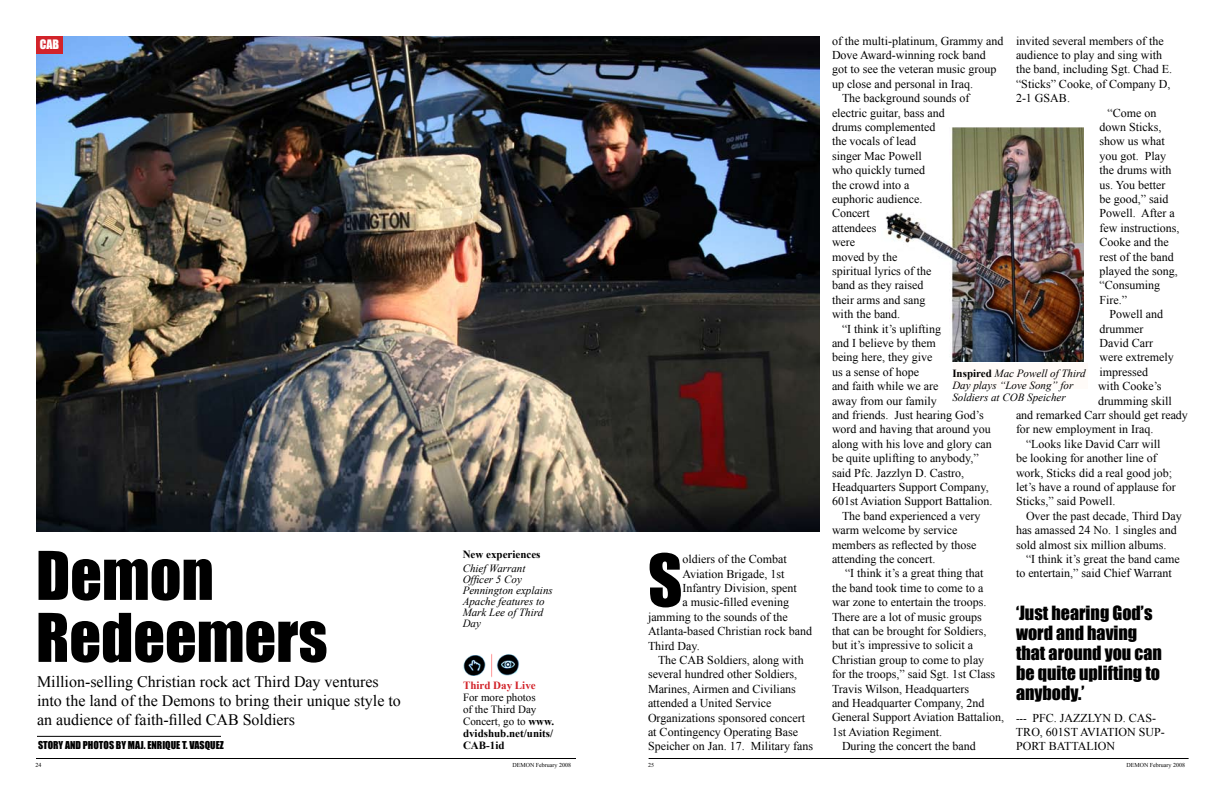
<style>
.page{position:relative;width:1224px;height:792px;background:#fff}
.page>*{position:absolute;margin:0;border:0;box-sizing:border-box;transform-origin:0 0}
.t1{font:66.6px "Impact";color:#000}
.t2{font:62px/62px "Impact";color:#000}
.t3{font:18px/20px "Impact";color:#000}
.t4{font:16px/19.2px "Times New Roman";color:#000}
.t5{font:12px/14.4px "Times New Roman";color:#000}
.t6{font:12px "Impact";color:#fff}
.t7{font:italic 11px/11px "Times New Roman";color:#000}
.t8{font:11px/12px "Times New Roman";color:#000}
.t9{font:700 11px "Times New Roman";color:#010101}
.t10{font:700 11px "Times New Roman";color:#d2232a}
.t11{font:10px "Impact";color:#000}
.t12{font:6px "Times New Roman";color:#000}
.s1{font-weight:700}
.s2{font-weight:700;font-style:normal}
.s3{font-size:11px}
</style>
<div class="page">
<img style="left:885px;top:128px;width:199px;height:233px">
<hr style="left:36px;top:758px;width:540px;height:1px;background:#000">
<hr style="left:649px;top:758px;width:540px;height:1px;background:#000">
<img style="left:36px;top:36px;width:784px;height:496px">
<hr style="left:37px;top:736px;width:184px;height:1px;background:#000">
<div style="left:953px;top:363px;width:135px;height:26px;background:#fffbf8"></div>
<img style="left:462px;top:654px;width:58px;height:23px">
<div style="left:36px;top:36px;width:27px;height:17px;background:#d2232a"></div>
<p class="t6" style="left:40px;top:35px;width:21px">CAB</p>
<h2 class="t2" style="left:36px;top:543px;width:293px">Demon<br>Redeemers</h2>
<h3 class="t4" style="left:37px;top:671px;width:365px">Million-selling Christian rock act Third Day ventures into the land of the Demons to bring their unique style to an audience of faith-filled CAB Soldiers</h3>
<p class="t11" style="left:38px;top:738px;width:187px">STORY AND PHOTOS BY MAJ. ENRIQUE T. VASQUEZ</p>
<p class="t9" style="left:463px;top:547px;width:79px">New experiences</p>
<p class="t7" style="left:463px;top:563px;width:92px">Chief Warrant<br>Officer 5 Coy<br>Pennington explains<br>Apache features to<br>Mark Lee of Third<br>Day</p>
<p class="t10" style="left:463px;top:677px;width:74px">Third Day Live</p>
<p class="t8" style="left:463px;top:691px;width:93px">For more photos<br>of the Third Day<br>Concert, go to <span class="s1">www. dvidshub.net/units/<br>CAB-1id</span></p>
<h1 class="t1" style="left:648px;top:529px;width:36px">S</h1>
<p class="t5" style="left:682px;top:552px;width:106px">oldiers of the Combat</p>
<p class="t5" style="left:682px;top:566px;width:104px">Aviation Brigade, 1st</p>
<p class="t5" style="left:682px;top:581px;width:116px">Infantry Division, spent</p>
<p class="t5" style="left:682px;top:595px;width:108px">a music-filled evening</p>
<p class="t5" style="left:648px;top:609px;width:141px">jamming to the sounds of the</p>
<p class="t5" style="left:648px;top:624px;width:166px">Atlanta-based Christian rock band</p>
<p class="t5" style="left:648px;top:638px;width:53px">Third Day.</p>
<p class="t5" style="left:658px;top:653px;width:147px">The CAB Soldiers, along with</p>
<p class="t5" style="left:648px;top:667px;width:151px">several hundred other Soldiers,</p>
<p class="t5" style="left:648px;top:681px;width:149px">Marines, Airmen and Civilians</p>
<p class="t5" style="left:648px;top:696px;width:125px">attended a United Service</p>
<p class="t5" style="left:648px;top:710px;width:159px">Organizations sponsored concert</p>
<p class="t5" style="left:648px;top:725px;width:152px">at Contingency Operating Base</p>
<p class="t5" style="left:648px;top:739px;width:167px">Speicher on Jan. 17. Military fans</p>
<p class="t5" style="left:1016px;top:33px;width:149px">invited several members of the</p>
<p class="t5" style="left:1016px;top:48px;width:148px">audience to play and sing with</p>
<p class="t5" style="left:1016px;top:62px;width:157px">the band, including Sgt. Chad E.</p>
<p class="t5" style="left:1016px;top:76px;width:156px">“Sticks” Cooke, of Company D,</p>
<p class="t5" style="left:1016px;top:91px;width:55px">2-1 GSAB.</p>
<p class="t5" style="left:1108px;top:105px;width:50px">“Come on</p>
<p class="t5" style="left:1100px;top:120px;width:64px">down Sticks,</p>
<p class="t5" style="left:1100px;top:134px;width:67px">show us what</p>
<p class="t5" style="left:1100px;top:148px;width:68px">you got. Play</p>
<p class="t5" style="left:1100px;top:163px;width:73px">the drums with</p>
<p class="t5" style="left:1100px;top:177px;width:68px">us. You better</p>
<p class="t5" style="left:1100px;top:192px;width:70px">be good,” said</p>
<p class="t5" style="left:1100px;top:206px;width:77px">Powell. After a</p>
<p class="t5" style="left:1100px;top:220px;width:81px">few instructions,</p>
<p class="t5" style="left:1100px;top:235px;width:71px">Cooke and the</p>
<p class="t5" style="left:1100px;top:249px;width:76px">rest of the band</p>
<p class="t5" style="left:1100px;top:264px;width:80px">played the song,</p>
<p class="t5" style="left:1100px;top:278px;width:62px">“Consuming</p>
<p class="t5" style="left:1100px;top:292px;width:29px">Fire.”</p>
<p class="t5" style="left:1110px;top:307px;width:55px">Powell and</p>
<p class="t5" style="left:1100px;top:321px;width:45px">drummer</p>
<p class="t5" style="left:1100px;top:336px;width:55px">David Carr</p>
<p class="t5" style="left:1100px;top:350px;width:76px">were extremely</p>
<p class="t5" style="left:1100px;top:364px;width:50px">impressed</p>
<p class="t5" style="left:1098px;top:379px;width:65px">with Cooke’s</p>
<p class="t5" style="left:1098px;top:393px;width:75px">drumming skill</p>
<p class="t5" style="left:1016px;top:408px;width:173px">and remarked Carr should get ready</p>
<p class="t5" style="left:1016px;top:422px;width:139px">for new employment in Iraq.</p>
<p class="t5" style="left:1026px;top:436px;width:136px">“Looks like David Carr will</p>
<p class="t5" style="left:1016px;top:451px;width:142px">be looking for another line of</p>
<p class="t5" style="left:1016px;top:465px;width:158px">work, Sticks did a real good job;</p>
<p class="t5" style="left:1016px;top:480px;width:161px">let’s have a round of applause for</p>
<p class="t5" style="left:1016px;top:494px;width:101px">Sticks,” said Powell.</p>
<p class="t5" style="left:1026px;top:508px;width:157px">Over the past decade, Third Day</p>
<p class="t5" style="left:1016px;top:523px;width:162px">has amassed 24 No. 1 singles and</p>
<p class="t5" style="left:1016px;top:537px;width:152px">sold almost six million albums.</p>
<p class="t5" style="left:1026px;top:552px;width:155px">“I think it’s great the band came</p>
<p class="t5" style="left:1016px;top:566px;width:157px">to entertain,” said Chief Warrant</p>
<p class="t5" style="left:832px;top:33px;width:173px">of the multi-platinum, Grammy and</p>
<p class="t5" style="left:832px;top:48px;width:155px">Dove Award-winning rock band</p>
<p class="t5" style="left:832px;top:62px;width:166px">got to see the veteran music group</p>
<p class="t5" style="left:832px;top:76px;width:143px">up close and personal in Iraq.</p>
<p class="t5" style="left:842px;top:91px;width:129px">The background sounds of</p>
<p class="t5" style="left:832px;top:105px;width:114px">electric guitar, bass and</p>
<p class="t5" style="left:832px;top:120px;width:105px">drums complemented</p>
<p class="t5" style="left:832px;top:134px;width:86px">the vocals of lead</p>
<p class="t5" style="left:832px;top:148px;width:91px">singer Mac Powell</p>
<p class="t5" style="left:832px;top:163px;width:95px">who quickly turned</p>
<p class="t5" style="left:832px;top:177px;width:79px">the crowd into a</p>
<p class="t5" style="left:832px;top:192px;width:92px">euphoric audience.</p>
<p class="t5" style="left:832px;top:206px;width:39px">Concert</p>
<p class="t5" style="left:832px;top:220px;width:46px">attendees</p>
<p class="t5" style="left:832px;top:235px;width:25px">were</p>
<p class="t5" style="left:832px;top:249px;width:67px">moved by the</p>
<p class="t5" style="left:832px;top:264px;width:101px">spiritual lyrics of the</p>
<p class="t5" style="left:832px;top:278px;width:93px">band as they raised</p>
<p class="t5" style="left:832px;top:292px;width:95px">their arms and sang</p>
<p class="t5" style="left:832px;top:307px;width:70px">with the band.</p>
<p class="t5" style="left:842px;top:321px;width:100px">“I think it’s uplifting</p>
<p class="t5" style="left:832px;top:336px;width:105px">and I believe by them</p>
<p class="t5" style="left:832px;top:350px;width:102px">being here, they give</p>
<p class="t5" style="left:832px;top:364px;width:89px">us a sense of hope</p>
<p class="t5" style="left:832px;top:379px;width:108px">and faith while we are</p>
<p class="t5" style="left:832px;top:393px;width:106px">away from our family</p>
<p class="t5" style="left:832px;top:408px;width:153px">and friends. Just hearing God’s</p>
<p class="t5" style="left:832px;top:422px;width:160px">word and having that around you</p>
<p class="t5" style="left:832px;top:436px;width:161px">along with his love and glory can</p>
<p class="t5" style="left:832px;top:451px;width:148px">be quite uplifting to anybody,”</p>
<p class="t5" style="left:832px;top:465px;width:134px">said Pfc. Jazzlyn D. Castro,</p>
<p class="t5" style="left:832px;top:480px;width:158px">Headquarters Support Company,</p>
<p class="t5" style="left:832px;top:494px;width:162px">601st Aviation Support Battalion.</p>
<p class="t5" style="left:842px;top:508px;width:140px">The band experienced a very</p>
<p class="t5" style="left:832px;top:523px;width:127px">warm welcome by service</p>
<p class="t5" style="left:832px;top:537px;width:146px">members as reflected by those</p>
<p class="t5" style="left:832px;top:552px;width:105px">attending the concert.</p>
<p class="t5" style="left:845px;top:566px;width:140px">“I think it’s a great thing that</p>
<p class="t5" style="left:832px;top:580px;width:153px">the band took time to come to a</p>
<p class="t5" style="left:832px;top:595px;width:156px">war zone to entertain the troops.</p>
<p class="t5" style="left:832px;top:609px;width:151px">There are a lot of music groups</p>
<p class="t5" style="left:832px;top:624px;width:156px">that can be brought for Soldiers,</p>
<p class="t5" style="left:832px;top:638px;width:142px">but it’s impressive to solicit a</p>
<p class="t5" style="left:832px;top:652px;width:154px">Christian group to come to play</p>
<p class="t5" style="left:832px;top:667px;width:165px">for the troops,” said Sgt. 1st Class</p>
<p class="t5" style="left:832px;top:681px;width:139px">Travis Wilson, Headquarters</p>
<p class="t5" style="left:832px;top:696px;width:154px">and Headquarter Company, 2nd</p>
<p class="t5" style="left:832px;top:710px;width:174px">General Support Aviation Battalion,</p>
<p class="t5" style="left:832px;top:724px;width:112px">1st Aviation Regiment.</p>
<p class="t5" style="left:842px;top:739px;width:135px">During the concert the band</p>
<p class="t7" style="left:952px;top:367px;width:135px;line-height:12px"><span class="s2">Inspired</span> Mac Powell of Third<br>Day plays “Love Song” for<br>Soldiers at COB Speicher</p>
<h3 class="t3" style="left:1016px;top:603px;width:147px">‘Just hearing God’s word and having that around you can be quite uplifting to anybody.’</h3>
<p class="t5" style="left:1016px;top:710px;width:150px"><span class="s3">---</span> PFC. JAZZLYN D. CAS-<br>TRO, 601st AVIATION SUP-<br>PORT BATTALION</p>
<p class="t12" style="left:35px;top:761px;width:7px">24</p>
<p class="t12" style="left:512px;top:761px;width:60px">DEMON February 2008</p>
<p class="t12" style="left:648px;top:761px;width:7px">25</p>
<p class="t12" style="left:1126px;top:761px;width:60px">DEMON February 2008</p>
</div>
